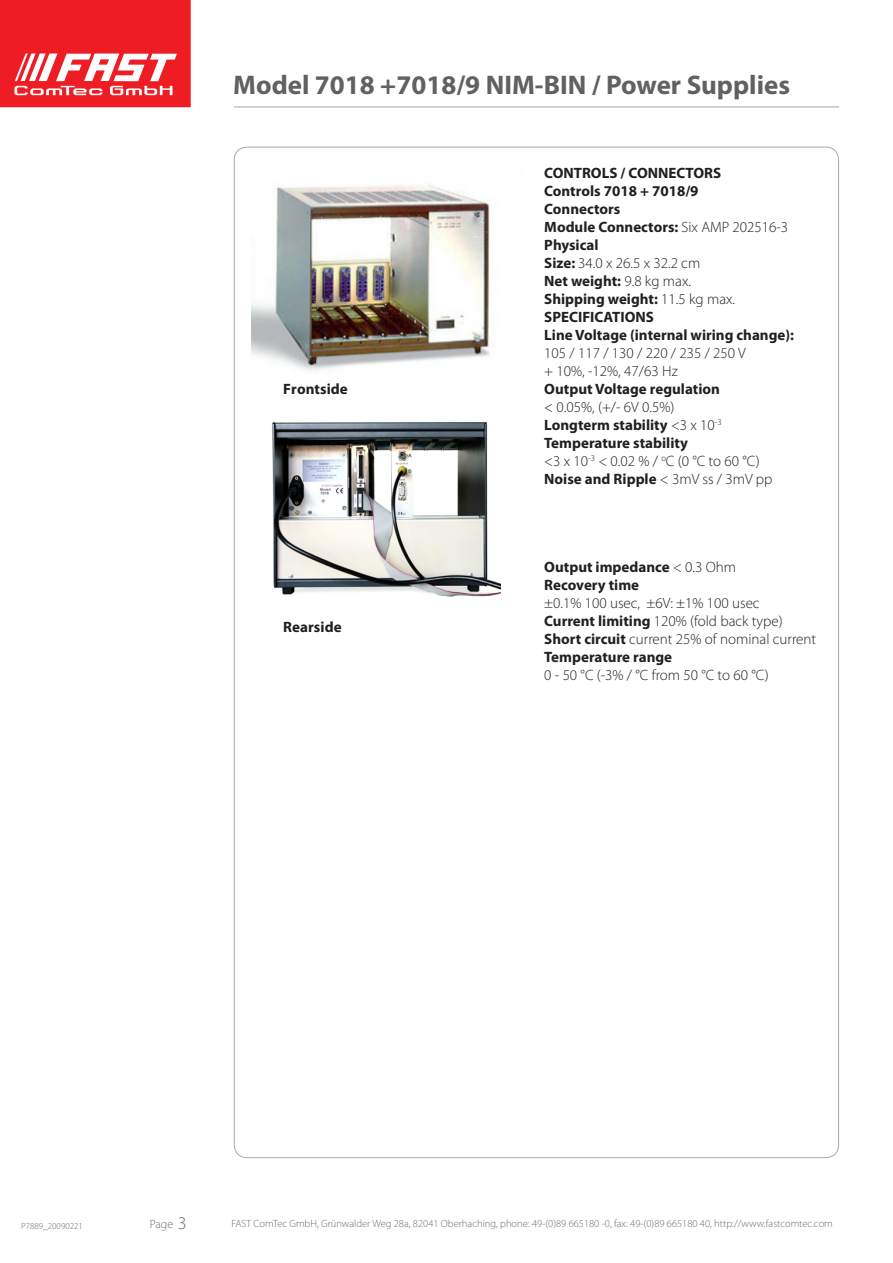
<style>
.page{position:relative;width:893px;height:1263px;background:#fff}
.page>*{position:absolute;margin:0;border:0;box-sizing:border-box;transform-origin:0 0}
.t1{font:700 27px "Myriad Pro";color:#616164}
.t2{font:300 15px/18px "Myriad Pro";color:#231f20}
.t3{font:700 15px/18px "Myriad Pro";color:#231f20}
.t4{font:300 12px "Myriad Pro";color:#6c6d70}
.t5{font:300 10.5px "Myriad Pro";color:#6c6d70}
.t6{font:300 9px "Myriad Pro";color:#6c6d70}
.s1{font-weight:300}
.s2{font-weight:700}
.s3{font-size:18px}
</style>
<div class="page">
<svg style="left:0;top:0;width:191px;height:107px;background:#f03d42"></svg>
<hr style="left:234px;top:107px;width:605px;height:1px;background:#a8a9ad">
<img style="left:251px;top:185px;width:239px;height:186px">
<img style="left:272px;top:421px;width:229px;height:176px">
<h1 class="t1" style="left:233px;top:67px;width:558px">Model 7018 +7018/9 NIM-BIN / Power Supplies</h1>
<p class="t3" style="left:283px;top:379px;width:66px">Frontside</p>
<p class="t3" style="left:283px;top:617px;width:60px">Rearside</p>
<p class="t3" style="left:544px;top:163px;width:251px">CONTROLS / CONNECTORS<br>Controls 7018 + 7018/9<br>Connectors<br>Module Connectors: <span class="s1">Six AMP 202516-3<br></span>Physical<br>Size: <span class="s1">34.0 x 26.5 x 32.2 cm<br></span>Net weight: <span class="s1">9.8 kg max.<br></span>Shipping weight: <span class="s1">11.5 kg max.<br></span>SPECIFICATIONS<br>Line Voltage (internal wiring change):</p>
<p class="t2" style="left:544px;top:343px;width:203px">105 / 117 / 130 / 220 / 235 / 250 V + 10%, -12%, 47/63 Hz</p>
<p class="t3" style="left:544px;top:379px;width:177px">Output Voltage regulation</p>
<p class="t2" style="left:544px;top:397px;width:230px">&lt; 0.05%, (+/- 6V 0.5%)<br><span class="s2">Longterm stability</span> &lt;3 x 10<sup>-3<br></sup><span class="s2">Temperature stability<br></span>&lt;3 x 10<sup>-3</sup> &lt; 0.02 % / <sup>o</sup>C (0 °C to 60 °C)<br><span class="s2">Noise and Ripple</span> &lt; 3mV ss / 3mV pp</p>
<p class="t3" style="left:544px;top:558px;width:193px">Output impedance <span class="s1">&lt; 0.3 Ohm<br></span>Recovery time</p>
<p class="t2" style="left:544px;top:594px;width:273px">±0.1% 100 usec, ±6V: ±1% 100 usec<br><span class="s2">Current limiting</span> 120% (fold back type)<br><span class="s2">Short circuit</span> current 25% of nominal current <span class="s2">Temperature range</span></p>
<p class="t2" style="left:544px;top:666px;width:226px">0 - 50 °C (-3% / °C from 50 °C to 60 °C)</p>
<p class="t6" style="left:21px;top:1220px;width:63px">P7889_20090221</p>
<p class="t4" style="left:150px;top:1217px;width:38px">Page <span class="s3">3</span></p>
<p class="t5" style="left:231px;top:1217px;width:603px">FAST ComTec GmbH, Grünwalder Weg 28a, 82041 Oberhaching, phone: 49-(0)89 665180 -0, fax: 49-(0)89 665180 40, http://www.fastcomtec.com</p>
</div>
